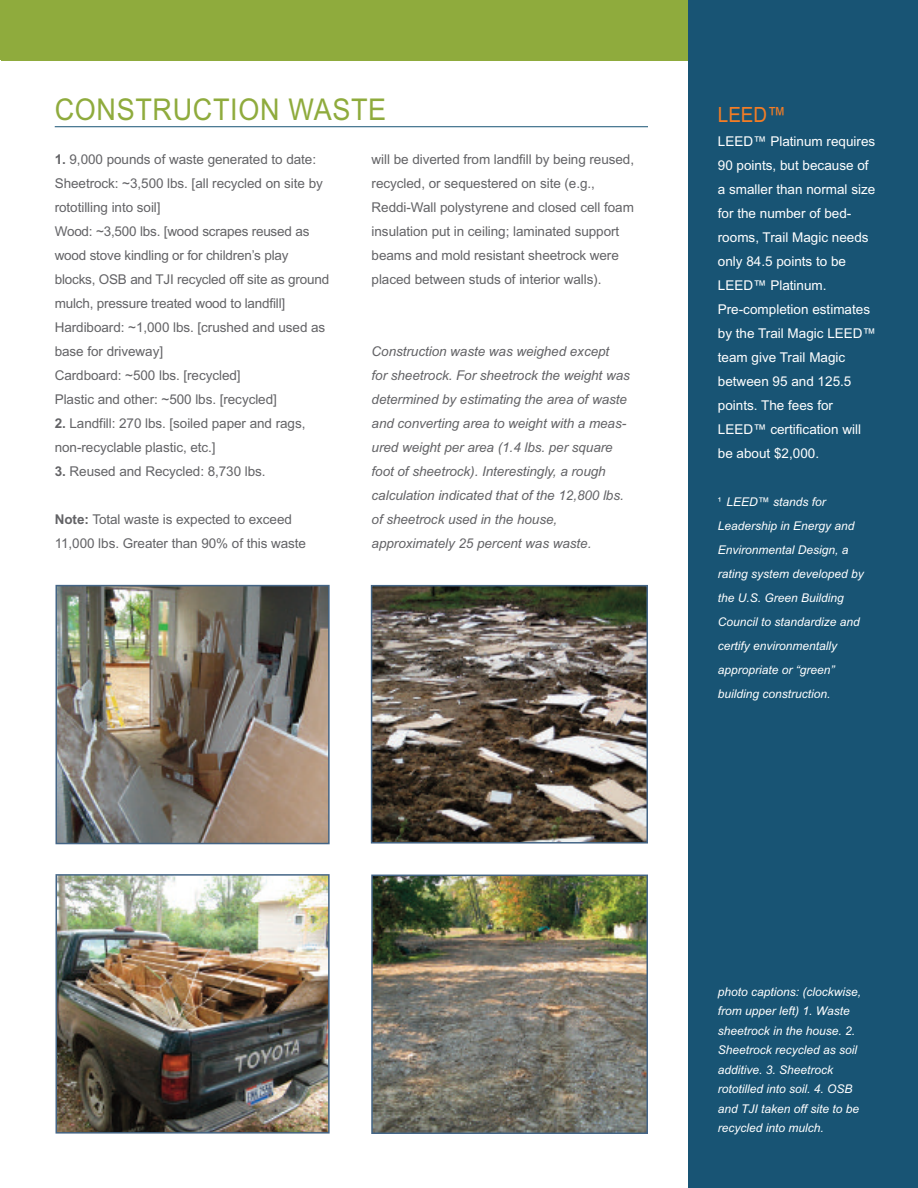
<style>
.page{position:relative;width:918px;height:1188px;background:#fff}
.page>*{position:absolute;margin:0;border:0;box-sizing:border-box;transform-origin:0 0}
.t1{font:30px "Arial";letter-spacing:.025em;color:#8fab3d;scale:.9 1}
.t2{font:21px "Arial";color:#f47d25;scale:.9 1}
.t3{font:13.5px/24px "Arial";letter-spacing:-.005em;color:#636366}
.t4{font:italic 13.5px/24px "Arial";letter-spacing:-.005em;color:#636366}
.t5{font:13.5px/24px "Arial";color:#fff}
.t6{font:italic 12px/24px "Arial";color:#fff}
.s1{font-weight:700}
.s2{font-style:normal}
</style>
<div class="page">
<img style="left:59px;top:588px;width:268px;height:253px">
<div style="left:56px;top:585px;width:274px;height:259px;border:2px solid #446586"></div>
<div style="left:2px;top:0;width:916px;height:60px;background:#8fab3d"></div>
<div style="left:688px;top:0;width:230px;height:1188px;background:#185474"></div>
<hr style="left:55px;top:126px;width:593px;height:1px;background:#185474">
<div style="left:0;top:0;width:7px;height:60px;background:#8fab3d"></div>
<img style="left:374px;top:588px;width:271px;height:253px">
<div style="left:371px;top:585px;width:277px;height:259px;border:2px solid #446586"></div>
<img style="left:59px;top:877px;width:268px;height:254px">
<div style="left:56px;top:874px;width:274px;height:260px;border:2px solid #446586"></div>
<img style="left:374px;top:878px;width:271px;height:253px">
<div style="left:371px;top:875px;width:277px;height:259px;border:2px solid #446586"></div>
<h1 class="t1" style="left:55px;top:92px;width:370px">CONSTRUCTION WASTE</h1>
<p class="t3" style="left:55px;top:147px;width:276px"><span class="s1">1.</span> 9,000 pounds of waste generated to date:<br>Sheetrock: ~3,500 lbs. [all recycled on site by rototilling into soil]<br>Wood: ~3,500 lbs. [wood scrapes reused as wood stove kindling or for children’s play blocks, OSB and TJI recycled off site as ground mulch, pressure treated wood to landfill] Hardiboard: ~1,000 lbs. [crushed and used as base for driveway]<br>Cardboard: ~500 lbs. [recycled]<br>Plastic and other: ~500 lbs. [recycled]</p>
<p class="t3" style="left:55px;top:411px;width:252px"><span class="s1">2.</span> Landfill: 270 lbs. [soiled paper and rags, non-recyclable plastic, etc.]</p>
<p class="t3" style="left:55px;top:459px;width:212px"><span class="s1">3.</span> Reused and Recycled: 8,730 lbs.</p>
<p class="t3" style="left:55px;top:507px;width:253px"><span class="s1">Note:</span> Total waste is expected to exceed<br>11,000 lbs. Greater than 90% of this waste</p>
<p class="t3" style="left:372px;top:147px;width:264px">will be diverted from landfill by being reused, recycled, or sequestered on site (e.g., Reddi-Wall polystyrene and closed cell foam insulation put in ceiling; laminated support beams and mold resistant sheetrock were placed between studs of interior walls).</p>
<p class="t4" style="left:372px;top:339px;width:260px">Construction waste was weighed except<br>for sheetrock. For sheetrock the weight was determined by estimating the area of waste and converting area to weight with a meas&shy;ured weight per area (1.4 lbs. per square foot of sheetrock). Interestingly, a rough calculation indicated that of the 12,800 lbs. of sheetrock used in the house, approximately 25 percent was waste.</p>
<h2 class="t2" style="left:718px;top:102px;width:77px">LEED™</h2>
<p class="t5" style="left:718px;top:129px;width:160px">LEED™ Platinum requires<br>90 points, but because of a smaller than normal size for the number of bed&shy;rooms, Trail Magic needs only 84.5 points to be<br>LEED™ Platinum.<br>Pre-completion estimates by the Trail Magic LEED™ team give Trail Magic between 95 and 125.5 points. The fees for<br>LEED™ certification will be about $2,000.</p>
<p class="t6" style="left:718px;top:489px;width:148px"><span class="s2">¹</span> LEED™ stands for<br>Leadership in Energy and<br>Environmental Design, a rating system developed by the U.S. Green Building<br>Council to standardize and certify environmentally appropriate or “green” building construction.</p>
<p class="t6" style="left:718px;top:982px;width:145px;line-height:19.5px">photo captions: (clockwise, from upper left) 1. Waste sheetrock in the house. 2.<br>Sheetrock recycled as soil additive. 3. Sheetrock rototilled into soil. 4. OSB and TJI taken off site to be recycled into mulch.</p>
</div>
